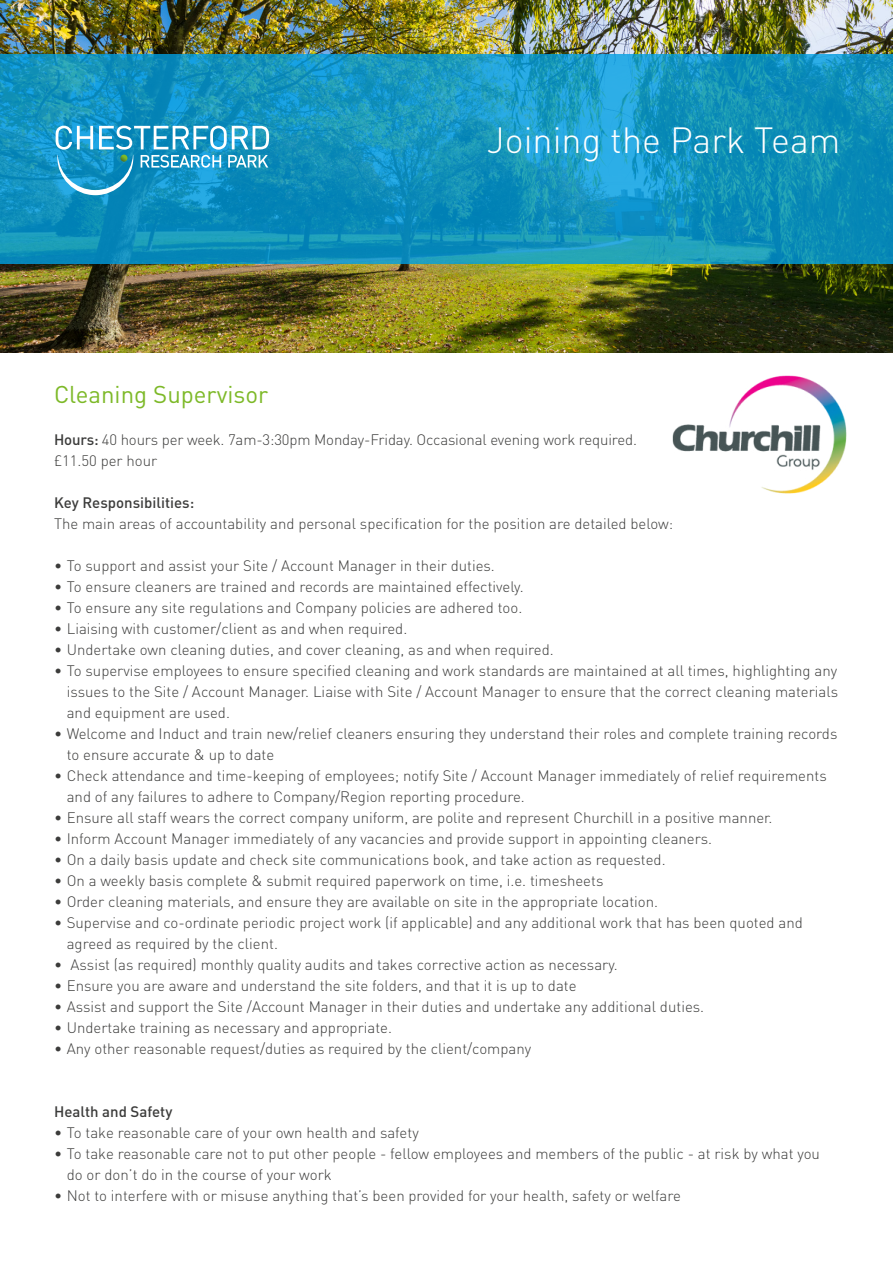
<style>
.page{position:relative;width:893px;height:1263px;background:#fff}
.page>*{position:absolute;margin:0;border:0;box-sizing:border-box;transform-origin:0 0}
.t1{font:300 36px "DIN Pro";color:#fff}
.t2{font:24px "DIN Pro";color:#7db928}
.t3{font:300 15px/21px "DIN Pro";color:#3c3c3b}
.t4{font:500 15px "DIN Pro";color:#3c3c3b}
.s1{font-weight:500}
</style>
<div class="page">
<img style="left:0;top:0;width:893px;height:353px">
<svg style="left:0;top:54px;width:893px;height:210px;background:#1393be"></svg>
<svg style="left:56px;top:126px;width:213px;height:69px;background:#3ba4cc"></svg>
<img style="left:672px;top:375px;width:175px;height:119px">
<h1 class="t1" style="left:487px;top:116px;width:355px">Joining the Park Team</h1>
<h2 class="t2" style="left:54px;top:378px;width:216px">Cleaning Supervisor</h2>
<p class="t3" style="left:54px;top:429px;width:584px"><span class="s1">Hours:</span> 40 hours per week. 7am-3:30pm Monday-Friday. Occasional evening work required. £11.50 per hour</p>
<p class="t4" style="left:54px;top:493px;width:142px">Key Responsibilities:</p>
<p class="t3" style="left:54px;top:513px;width:621px">The main areas of accountability and personal specification for the position are detailed below:</p>
<p class="t3" style="left:54px;top:555px;width:442px">• To support and assist your Site / Account Manager in their duties.</p>
<p class="t3" style="left:54px;top:576px;width:471px">• To ensure cleaners are trained and records are maintained effectively.</p>
<p class="t3" style="left:54px;top:597px;width:470px">• To ensure any site regulations and Company policies are adhered too.</p>
<p class="t3" style="left:54px;top:618px;width:355px">• Liaising with customer/client as and when required.</p>
<p class="t3" style="left:54px;top:639px;width:501px">• Undertake own cleaning duties, and cover cleaning, as and when required.</p>
<p class="t3" style="left:67px;top:660px;width:773px;text-align:justify;text-indent:-13px">• To supervise employees to ensure specified cleaning and work standards are maintained at all times, highlighting any issues to the Site / Account Manager. Liaise with Site / Account Manager to ensure that the correct cleaning materials and equipment are used.</p>
<p class="t3" style="left:67px;top:723px;width:772px;text-indent:-13px">• Welcome and Induct and train new/relief cleaners ensuring they understand their roles and complete training records to ensure accurate &amp; up to date</p>
<p class="t3" style="left:67px;top:765px;width:761px;text-indent:-13px">• Check attendance and time-keeping of employees; notify Site / Account Manager immediately of relief requirements and of any failures to adhere to Company/Region reporting procedure.</p>
<p class="t3" style="left:54px;top:807px;width:720px">• Ensure all staff wears the correct company uniform, are polite and represent Churchill in a positive manner.</p>
<p class="t3" style="left:54px;top:828px;width:660px">• Inform Account Manager immediately of any vacancies and provide support in appointing cleaners.</p>
<p class="t3" style="left:54px;top:849px;width:613px">• On a daily basis update and check site communications book, and take action as requested.</p>
<p class="t3" style="left:54px;top:870px;width:551px">• On a weekly basis complete &amp; submit required paperwork on time, i.e. timesheets</p>
<p class="t3" style="left:54px;top:891px;width:606px">• Order cleaning materials, and ensure they are available on site in the appropriate location.</p>
<p class="t3" style="left:67px;top:912px;width:738px;text-indent:-13px">• Supervise and co-ordinate periodic project work (if applicable) and any additional work that has been quoted and agreed as required by the client.</p>
<p class="t3" style="left:54px;top:954px;width:565px">• Assist (as required) monthly quality audits and takes corrective action as necessary.</p>
<p class="t3" style="left:54px;top:975px;width:524px">• Ensure you are aware and understand the site folders, and that it is up to date</p>
<p class="t3" style="left:54px;top:996px;width:652px">• Assist and support the Site /Account Manager in their duties and undertake any additional duties.</p>
<p class="t3" style="left:54px;top:1017px;width:339px">• Undertake training as necessary and appropriate.</p>
<p class="t3" style="left:54px;top:1038px;width:479px">• Any other reasonable request/duties as required by the client/company</p>
<p class="t4" style="left:54px;top:1102px;width:120px">Health and Safety</p>
<p class="t3" style="left:54px;top:1122px;width:366px">• To take reasonable care of your own health and safety</p>
<p class="t3" style="left:67px;top:1143px;width:755px;text-indent:-13px">• To take reasonable care not to put other people - fellow employees and members of the public - at risk by what you do or don’t do in the course of your work</p>
<p class="t3" style="left:54px;top:1185px;width:628px">• Not to interfere with or misuse anything that’s been provided for your health, safety or welfare</p>
</div>
